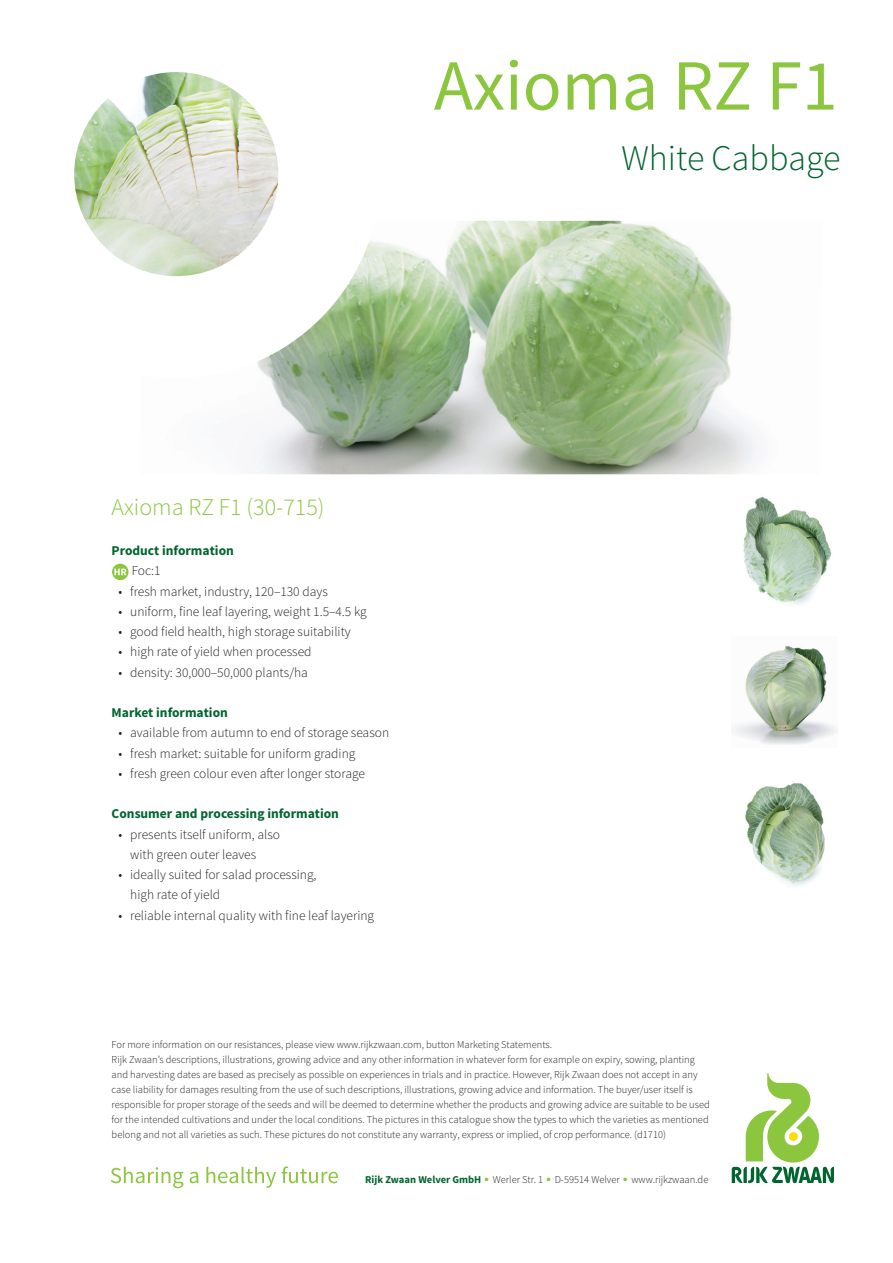
<style>
.page{position:relative;width:893px;height:1263px;background:#fff}
.page>*{position:absolute;margin:0;border:0;box-sizing:border-box;transform-origin:0 0}
.t1{font:72px "Source Sans Pro";color:#8bc63e}
.t2{font:300 36px "Source Sans Pro";color:#00652e}
.t3{font:300 24px "Source Sans Pro";color:#8bc63e}
.t4{font:300 13.5px/20.2px "Source Sans Pro";color:#231f20}
.t5{font:700 13.5px "Source Sans Pro";color:#00652e}
.t6{font:300 10.5px/15px "Source Sans Pro";color:#231f20}
.s1{font-weight:700;color:#00652e}
.s2{font-family:"Optima";font-weight:700;color:#8bc63e}
</style>
<div class="page">
<svg style="left:112px;top:564px;width:17px;height:16px"></svg>
<svg style="left:114px;top:569px;width:13px;height:6px"></svg>
<img style="left:258px;top:221px;width:499px;height:253px">
<svg style="left:74px;top:72px;width:306px;height:306px"></svg>
<img style="left:74px;top:72px;width:204px;height:204px;border-radius:102px">
<img style="left:743px;top:497px;width:89px;height:108px">
<img style="left:733px;top:645px;width:104px;height:100px">
<img style="left:745px;top:783px;width:80px;height:103px">
<svg style="left:732px;top:1073px;width:102px;height:111px"></svg>
<svg style="left:111px;top:1167px;width:72px;height:21px"></svg>
<svg style="left:190px;top:1172px;width:8px;height:11px"></svg>
<svg style="left:206px;top:1167px;width:70px;height:21px"></svg>
<svg style="left:282px;top:1166px;width:56px;height:17px"></svg>
<h1 class="t1" style="left:434px;top:41px;width:405px">Axioma RZ F1</h1>
<h3 class="t3" style="left:112px;top:492px;width:214px">Axioma RZ F1 (30-715)</h3>
<p class="t5" style="left:112px;top:542px;width:124px">Product information</p>
<p class="t4" style="left:132px;top:561px;width:30px">Foc:1</p>
<p class="t4" style="left:119px;top:581px;width:211px">• fresh market, industry, 120–130 days</p>
<p class="t4" style="left:119px;top:601px;width:250px">• uniform, fine leaf layering, weight 1.5–4.5 kg</p>
<p class="t4" style="left:119px;top:622px;width:234px">• good field health, high storage suitability</p>
<p class="t4" style="left:119px;top:642px;width:195px">• high rate of yield when processed</p>
<p class="t4" style="left:119px;top:662px;width:191px">• density: 30,000–50,000 plants/ha</p>
<p class="t5" style="left:112px;top:704px;width:118px">Market information</p>
<p class="t4" style="left:119px;top:723px;width:272px">• available from autumn to end of storage season</p>
<p class="t4" style="left:119px;top:743px;width:238px">• fresh market: suitable for uniform grading</p>
<p class="t4" style="left:119px;top:763px;width:248px">• fresh green colour even after longer storage</p>
<p class="t5" style="left:112px;top:805px;width:229px">Consumer and processing information</p>
<p class="t4" style="left:130px;top:824px;width:151px;text-indent:-12px">• presents itself uniform, also with green outer leaves</p>
<p class="t4" style="left:130px;top:865px;width:188px;text-indent:-12px">• ideally suited for salad processing, high rate of yield</p>
<p class="t4" style="left:119px;top:905px;width:257px">• reliable internal quality with fine leaf layering</p>
<h2 class="t2" style="left:621px;top:137px;width:221px">White Cabbage</h2>
<p class="t6" style="left:112px;top:1037px;width:600px">For more information on our resistances, please view www.rijkzwaan.com, button Marketing Statements.<br>Rijk Zwaan’s descriptions, illustrations, growing advice and any other information in whatever form for example on expiry, sowing, planting and harvesting dates are based as precisely as possible on experiences in trials and in practice. However, Rijk Zwaan does not accept in any case liability for damages resulting from the use of such descriptions, illustrations, growing advice and information. The buyer/user itself is responsible for proper storage of the seeds and will be deemed to determine whether the products and growing advice are suitable to be used for the intended cultivations and under the local conditions. The pictures in this catalogue show the types to which the varieties as mentioned belong and not all varieties as such. These pictures do not constitute any warranty, express or implied, of crop performance. (d1710)</p>
<p class="t6" style="left:365px;top:1172px;width:345px"><span class="s1">Rijk Zwaan Welver GmbH</span> <span class="s2">•</span> Werler Str. 1 <span class="s2">•</span> D-59514 Welver <span class="s2">•</span> www.rijkzwaan.de</p>
</div>
